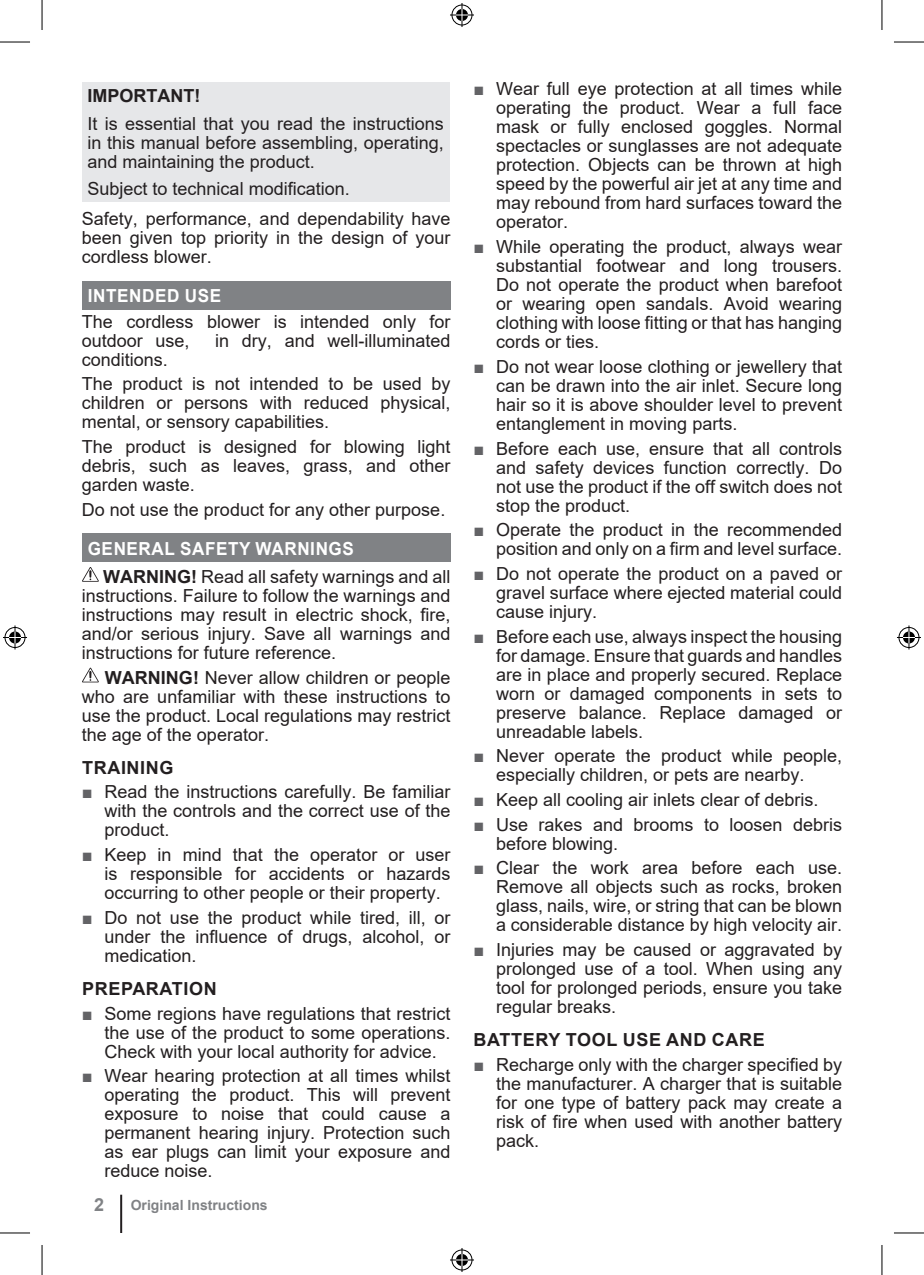
<style>
.page{position:relative;width:924px;height:1275px;background:#fff}
.page>*{position:absolute;margin:0;border:0;box-sizing:border-box;transform-origin:0 0}
.Body_Text_-_Normal{font:18px/19px "Arial";color:#231f20;text-align:justify}
.Heading_-_All_Caps{font:700 18px "Arial";letter-spacing:.035em;color:#231f20}
.Heading_-_All_Caps-2{font:700 18px "Arial";letter-spacing:.035em;color:#fff;scale:.95 1}
.Body_Text_-_Normal-2{font:700 18px "Arial";color:#231f20}
.t1{font:700 18px "Arial";color:#808285}
.t2{font:700 14px "Arial";color:#808285}
.s1{font-weight:700}
.s2{color:#636366}
</style>
<div class="page">
<hr style="left:120px;top:1194px;width:2px;height:39px;background:#231f20">
<div style="left:82px;top:281px;width:368px;height:28px;background:#808285"></div>
<div style="left:82px;top:534px;width:368px;height:28px;background:#808285"></div>
<div style="left:82px;top:82px;width:367px;height:120px;background:#e6e7e9"></div>
<svg style="left:82px;top:567px;width:17px;height:15px"></svg>
<svg style="left:82px;top:667px;width:17px;height:15px"></svg>
<hr style="left:0;top:42px;width:30px;height:1px;background:#000">
<hr style="left:893px;top:42px;width:30px;height:1px;background:#000">
<hr style="left:0;top:1232px;width:30px;height:1px;background:#000">
<hr style="left:893px;top:1232px;width:30px;height:1px;background:#000">
<hr style="left:42px;top:0;width:1px;height:30px;background:#000">
<hr style="left:42px;top:1245px;width:1px;height:30px;background:#000">
<hr style="left:881px;top:0;width:1px;height:30px;background:#000">
<hr style="left:881px;top:1245px;width:1px;height:30px;background:#000">
<svg style="left:450px;top:3px;width:24px;height:24px"></svg>
<svg style="left:450px;top:1248px;width:24px;height:24px"></svg>
<svg style="left:3px;top:625px;width:24px;height:24px"></svg>
<svg style="left:897px;top:625px;width:23px;height:24px"></svg>
<p class="Body_Text_-_Normal-2" style="left:87px;top:83px;width:114px">IMPORTANT!</p>
<p class="Body_Text_-_Normal" style="left:87px;top:114px;width:358px">It is essential that you read the instructions in this manual before assembling, operating, and maintaining the product.</p>
<p class="Body_Text_-_Normal" style="left:87px;top:179px;width:264px">Subject to technical modification.</p>
<p class="Body_Text_-_Normal" style="left:82px;top:209px;width:370px">Safety, performance, and dependability have been given top priority in the design of your cordless blower.</p>
<p class="Heading_-_All_Caps-2" style="left:88px;top:283px;width:142px">INTENDED USE</p>
<p class="Body_Text_-_Normal" style="left:82px;top:312px;width:370px">The cordless blower is intended only for outdoor use,</p>
<p class="Body_Text_-_Normal" style="left:215px;top:331px;width:237px">in dry, and well-illuminated</p>
<p class="Body_Text_-_Normal" style="left:82px;top:350px;width:88px">conditions.</p>
<p class="Body_Text_-_Normal" style="left:82px;top:374px;width:370px">The product is not intended to be used by children or persons with reduced physical, mental, or sensory capabilities.</p>
<p class="Body_Text_-_Normal" style="left:82px;top:437px;width:370px">The product is designed for blowing light debris, such as leaves, grass, and other garden waste.</p>
<p class="Body_Text_-_Normal" style="left:82px;top:500px;width:365px">Do not use the product for any other purpose.</p>
<p class="Heading_-_All_Caps-2" style="left:88px;top:536px;width:281px">GENERAL SAFETY WARNINGS</p>
<p class="Body_Text_-_Normal" style="left:82px;top:567px;width:370px;text-indent:21px"><span class="s1">WARNING!</span> Read all safety warnings and all instructions. Failure to follow the warnings and instructions may result in electric shock, fire, and/or serious injury. Save all warnings and instructions for future reference.</p>
<p class="Body_Text_-_Normal" style="left:82px;top:667px;width:370px;text-indent:23px"><span class="s1">WARNING!</span> Never allow children or people who are unfamiliar with these instructions to use the product. Local regulations may restrict the age of the operator.</p>
<p class="Heading_-_All_Caps" style="left:82px;top:754px;width:93px">TRAINING</p>
<p class="Body_Text_-_Normal" style="left:104px;top:782px;width:347px;text-indent:-23px"><span class="s2">■</span> Read the instructions carefully. Be familiar with the controls and the correct use of the product.</p>
<p class="Body_Text_-_Normal" style="left:104px;top:845px;width:347px;text-indent:-23px"><span class="s2">■</span> Keep in mind that the operator or user is responsible for accidents or hazards occurring to other people or their property.</p>
<p class="Body_Text_-_Normal" style="left:104px;top:908px;width:347px;text-indent:-23px"><span class="s2">■</span> Do not use the product while tired, ill, or under the influence of drugs, alcohol, or medication.</p>
<p class="Heading_-_All_Caps" style="left:82px;top:976px;width:136px">PREPARATION</p>
<p class="Body_Text_-_Normal" style="left:104px;top:1003px;width:347px;text-indent:-23px"><span class="s2">■</span> Some regions have regulations that restrict the use of the product to some operations.<br>Check with your local authority for advice.</p>
<p class="Body_Text_-_Normal" style="left:104px;top:1066px;width:347px;text-indent:-23px"><span class="s2">■</span> Wear hearing protection at all times whilst operating the product. This will prevent exposure to noise that could cause a permanent hearing injury. Protection such as ear plugs can limit your exposure and reduce noise.</p>
<p class="t1" style="left:94px;top:1191px;width:12px">2</p>
<p class="t2" style="left:131px;top:1195px;width:138px">Original Instructions</p>
<p class="Body_Text_-_Normal" style="left:496px;top:79px;width:347px;text-indent:-23px"><span class="s2">■</span> Wear full eye protection at all times while operating the product. Wear a full face mask or fully enclosed goggles. Normal spectacles or sunglasses are not adequate protection. Objects can be thrown at high speed by the powerful air jet at any time and may rebound from hard surfaces toward the operator.</p>
<p class="Body_Text_-_Normal" style="left:496px;top:237px;width:347px;text-indent:-23px"><span class="s2">■</span> While operating the product, always wear substantial footwear and long trousers.<br>Do not operate the product when barefoot or wearing open sandals. Avoid wearing clothing with loose fitting or that has hanging cords or ties.</p>
<p class="Body_Text_-_Normal" style="left:496px;top:357px;width:347px;text-indent:-23px"><span class="s2">■</span> Do not wear loose clothing or jewellery that can be drawn into the air inlet. Secure long hair so it is above shoulder level to prevent entanglement in moving parts.</p>
<p class="Body_Text_-_Normal" style="left:496px;top:438px;width:347px;text-indent:-23px"><span class="s2">■</span> Before each use, ensure that all controls and safety devices function correctly. Do not use the product if the off switch does not stop the product.</p>
<p class="Body_Text_-_Normal" style="left:473px;top:520px;width:370px;text-align:right"><span class="s2">■</span> Operate the product in the recommended position and only on a firm and level surface.</p>
<p class="Body_Text_-_Normal" style="left:496px;top:564px;width:347px;text-indent:-23px"><span class="s2">■</span> Do not operate the product on a paved or gravel surface where ejected material could cause injury.</p>
<p class="Body_Text_-_Normal" style="left:496px;top:626px;width:347px;text-indent:-23px"><span class="s2">■</span> Before each use, always inspect the housing for damage. Ensure that guards and handles are in place and properly secured. Replace worn or damaged components in sets to preserve balance. Replace damaged or unreadable labels.</p>
<p class="Body_Text_-_Normal" style="left:496px;top:746px;width:347px;text-indent:-23px"><span class="s2">■</span> Never operate the product while people, especially children, or pets are nearby.</p>
<p class="Body_Text_-_Normal" style="left:473px;top:790px;width:346px"><span class="s2">■</span> Keep all cooling air inlets clear of debris.</p>
<p class="Body_Text_-_Normal" style="left:496px;top:814px;width:347px;text-indent:-23px"><span class="s2">■</span> Use rakes and brooms to loosen debris before blowing.</p>
<p class="Body_Text_-_Normal" style="left:496px;top:858px;width:347px;text-indent:-23px"><span class="s2">■</span> Clear the work area before each use.<br>Remove all objects such as rocks, broken glass, nails, wire, or string that can be blown a considerable distance by high velocity air.</p>
<p class="Body_Text_-_Normal" style="left:496px;top:940px;width:347px;text-indent:-23px"><span class="s2">■</span> Injuries may be caused or aggravated by prolonged use of a tool. When using any tool for prolonged periods, ensure you take regular breaks.</p>
<p class="Heading_-_All_Caps" style="left:473px;top:1027px;width:292px">BATTERY TOOL USE AND CARE</p>
<p class="Body_Text_-_Normal" style="left:496px;top:1055px;width:347px;text-indent:-23px"><span class="s2">■</span> Recharge only with the charger specified by the manufacturer. A charger that is suitable for one type of battery pack may create a risk of fire when used with another battery pack.</p>
</div>
